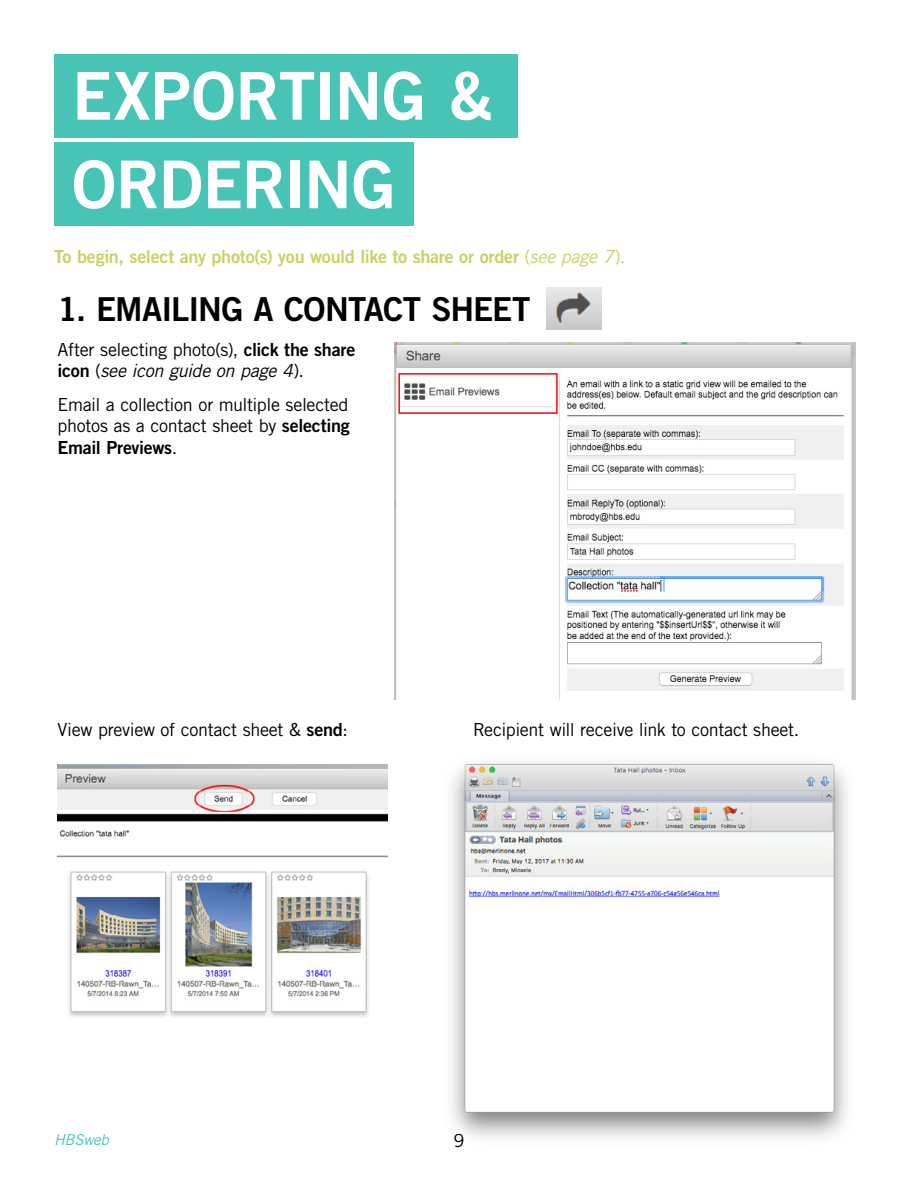
<style>
.page{position:relative;width:918px;height:1188px;background:#fff}
.page>*{position:absolute;margin:0;border:0;box-sizing:border-box;transform-origin:0 0}
.t1{font:66px/88.7px "Trade Gothic LT Std Bd 2";letter-spacing:-.005em;color:#fff}
.t2{font:33px "Trade Gothic LT Std Bd 2";letter-spacing:-.03em;color:#000}
.t3{font:18px/21.6px "Trade Gothic LT Std";letter-spacing:-.015em;color:#000}
.t4{font:18px "Trade Gothic LT Std Bd 2";letter-spacing:-.015em;color:#c9d163}
.t5{font:18px "Trade Gothic LT Std Bd 2";letter-spacing:-.02em;color:#000}
.t6{font:italic 15px "Trade Gothic LT Std";letter-spacing:-.015em;color:#48c4b7}
.s1{font-family:"Trade Gothic LT Std"}
.s2{font-family:"Trade Gothic LT Std";font-style:italic}
.s3{font-family:"Trade Gothic LT Std Bd 2"}
.s4{font-style:italic}
</style>
<div class="page">
<div style="left:54px;top:54px;width:464px;height:84px;background:#48c4b7"></div>
<div style="left:54px;top:143px;width:360px;height:83px;background:#48c4b7"></div>
<img style="left:395px;top:342px;width:461px;height:358px">
<img style="left:58px;top:765px;width:330px;height:252px">
<img style="left:452px;top:763px;width:395px;height:375px">
<img style="left:547px;top:288px;width:55px;height:42px">
<h1 class="t1" style="left:72px;top:51px;width:422px">EXPORTING &amp;<br>ORDERING</h1>
<p class="t4" style="left:54px;top:246px;width:573px">To begin, select any photo(s) you would like to share or order <span class="s1">(</span><span class="s2">see page 7</span><span class="s1">).</span></p>
<h2 class="t2" style="left:58px;top:288px;width:475px">1. EMAILING A CONTACT SHEET</h2>
<p class="t3" style="left:58px;top:338px;width:299px">After selecting photo(s), <span class="s3">click the share icon</span> (<span class="s4">see icon guide on page 4</span>).</p>
<p class="t3" style="left:58px;top:393px;width:294px">Email a collection or multiple selected photos as a contact sheet by <span class="s3">selecting</span></p>
<p class="t5" style="left:58px;top:436px;width:121px">Email Previews<span class="s1">.</span></p>
<p class="t3" style="left:58px;top:718px;width:292px">View preview of contact sheet &amp; <span class="s3">send</span>:</p>
<p class="t3" style="left:473px;top:718px;width:328px">Recipient will receive link to contact sheet.</p>
<p class="t6" style="left:54px;top:1130px;width:57px">HBSweb</p>
<p class="t3" style="left:454px;top:1130px;width:12px">9</p>
</div>
